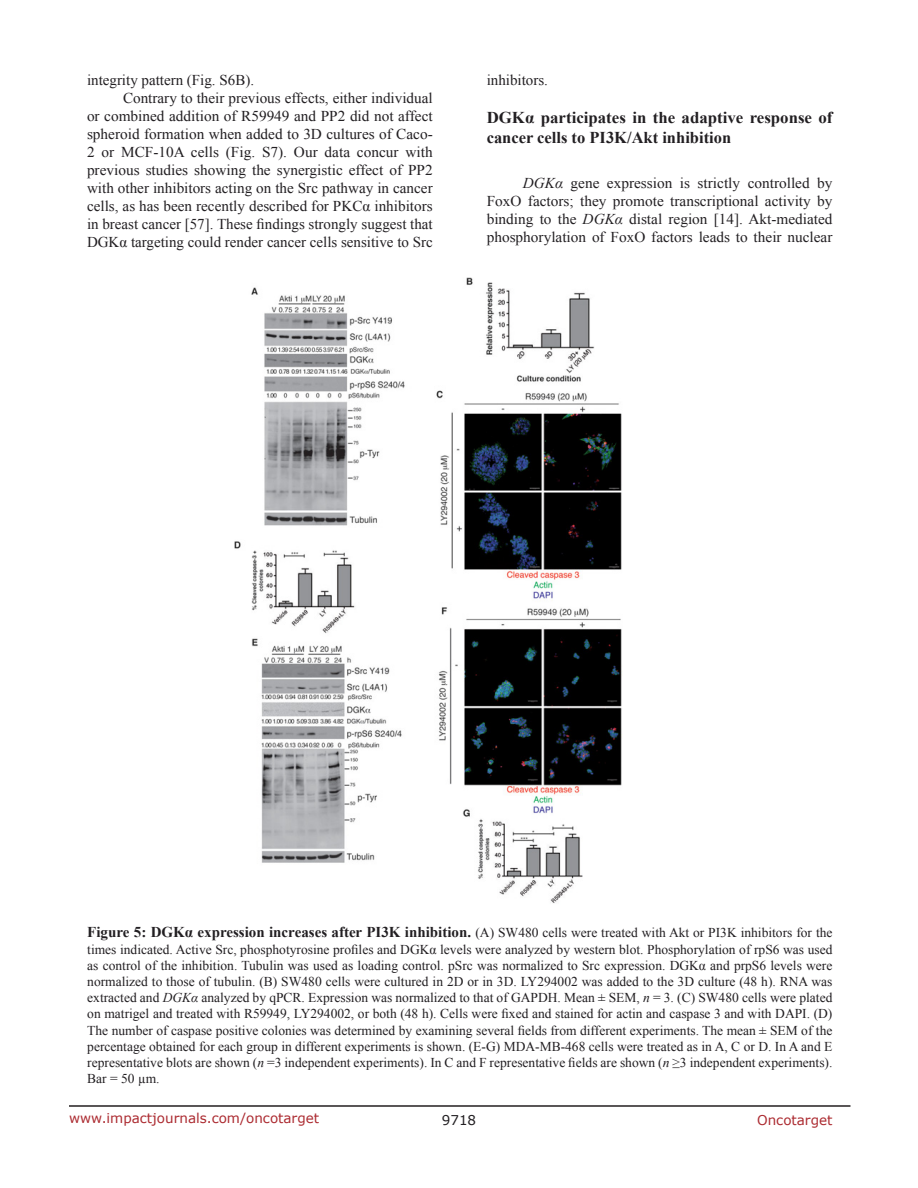
<style>
.page{position:relative;width:918px;height:1188px;background:#fff}
.page>*{position:absolute;margin:0;border:0;box-sizing:border-box;transform-origin:0 0}
.SubHeading{font:700 16.5px/19.8px "Times New Roman";color:#221f22}
.BodyText{font:15px/18px "Times New Roman";color:#221f22;text-align:justify}
.FigureText{font:13.5px/16.2px "Times New Roman";color:#221f22;text-align:justify}
.t1{font:13.5px "Verdana";color:#ac2b31}
.t2{font:13.5px "Verdana";color:#221f22}
.s1{font-style:italic}
.s2{font-weight:700;font-size:15px}
</style>
<div class="page">
<hr style="left:69px;top:1105px;width:781px;height:2px;background:#231f20">
<img style="left:235px;top:277px;width:387px;height:626px">
<p class="BodyText" style="left:87px;top:71px;width:169px">integrity pattern (Fig. S6B).</p>
<p class="BodyText" style="left:87px;top:89px;width:347px;text-indent:36px">Contrary to their previous effects, either individual or combined addition of R59949 and PP2 did not affect spheroid formation when added to 3D cultures of Caco-2 or MCF-10A cells (Fig. S7). Our data concur with previous studies showing the synergistic effect of PP2 with other inhibitors acting on the Src pathway in cancer cells, as has been recently described for PKCα inhibitors in breast cancer [57]. These findings strongly suggest that DGKα targeting could render cancer cells sensitive to Src</p>
<p class="BodyText" style="left:487px;top:71px;width:63px">inhibitors.</p>
<p class="SubHeading" style="left:487px;top:107px;width:347px">DGKα participates in the adaptive response of cancer cells to PI3K/Akt inhibition</p>
<p class="BodyText" style="left:487px;top:174px;width:347px;text-indent:36px"><span class="s1">DGKα</span> gene expression is strictly controlled by FoxO factors; they promote transcriptional activity by binding to the <span class="s1">DGKα</span> distal region [14]. Akt-mediated phosphorylation of FoxO factors leads to their nuclear</p>
<p class="FigureText" style="left:87px;top:925px;width:747px"><span class="s2">Figure 5: DGKα expression increases after PI3K inhibition.</span> (A) SW480 cells were treated with Akt or PI3K inhibitors for the times indicated. Active Src, phosphotyrosine profiles and DGKα levels were analyzed by western blot. Phosphorylation of rpS6 was used as control of the inhibition. Tubulin was used as loading control. pSrc was normalized to Src expression. DGKα and prpS6 levels were normalized to those of tubulin. (B) SW480 cells were cultured in 2D or in 3D. LY294002 was added to the 3D culture (48 h). RNA was extracted and <span class="s1">DGKα</span> analyzed by qPCR. Expression was normalized to that of GAPDH. Mean ± SEM, <span class="s1">n</span> = 3. (C) SW480 cells were plated on matrigel and treated with R59949, LY294002, or both (48 h). Cells were fixed and stained for actin and caspase 3 and with DAPI. (D)<br>The number of caspase positive colonies was determined by examining several fields from different experiments. The mean ± SEM of the percentage obtained for each group in different experiments is shown. (E-G) MDA-MB-468 cells were treated as in A, C or D. In A and E representative blots are shown (<span class="s1">n</span> =3 independent experiments). In C and F representative fields are shown (<span class="s1">n</span> ≥3 independent experiments).<br>Bar = 50 µm.</p>
<p class="t1" style="left:69px;top:1109px;width:252px">www.impactjournals.com/oncotarget</p>
<p class="t2" style="left:442px;top:1111px;width:36px">9718</p>
<p class="t1" style="left:757px;top:1111px;width:77px">Oncotarget</p>
</div>
